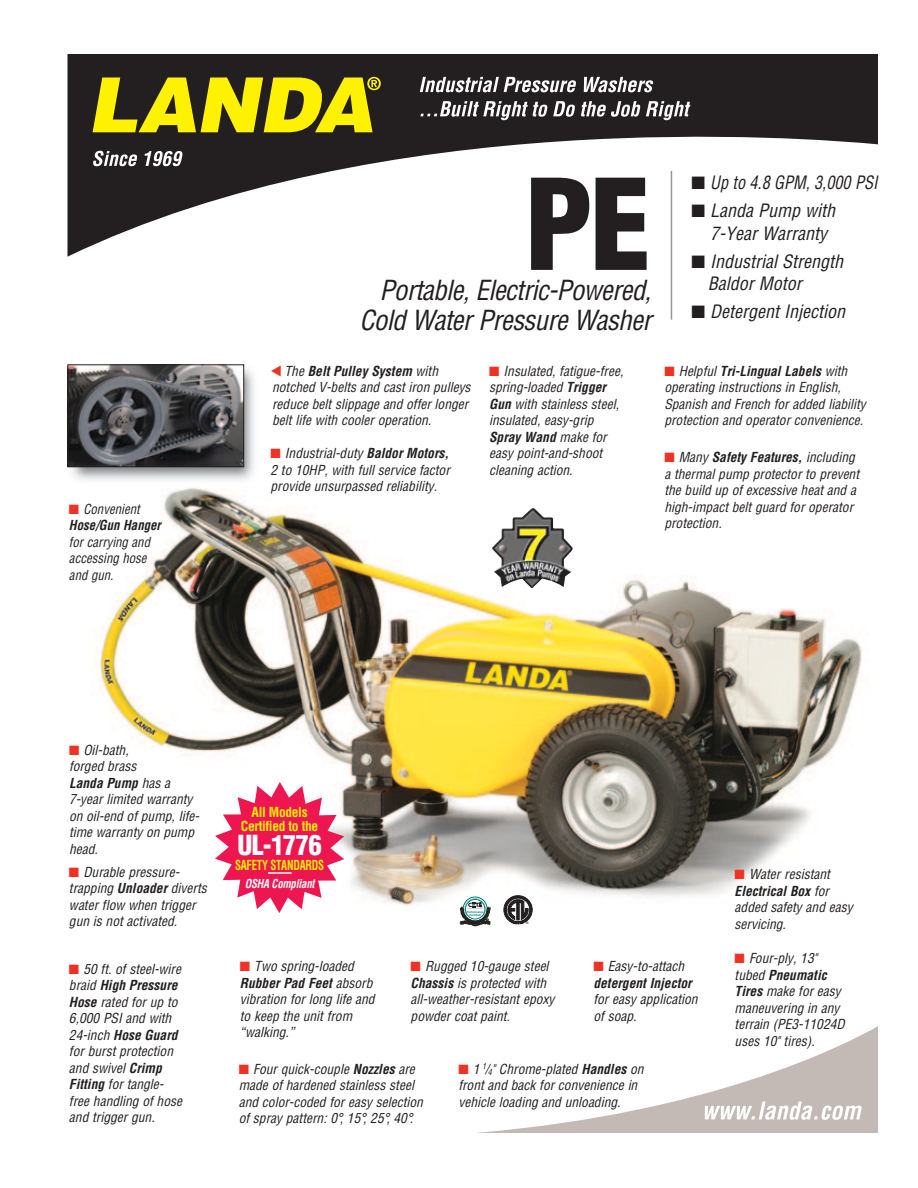
<style>
.page{position:relative;width:918px;height:1188px;background:#fff}
.page>*{position:absolute;margin:0;border:0;box-sizing:border-box;transform-origin:0 0}
.t1{font:900 condensed 123px "Helvetica";color:#231f20}
.t2{font:italic condensed 27px "Helvetica";letter-spacing:-.025em;color:#231f20}
.t3{font:900 condensed 27px "Helvetica";letter-spacing:-.025em;color:#fff}
.t4{font:italic condensed 18px/22.5px "Helvetica";color:#231f20;text-align:center}
.t5{font:italic condensed 18px "Helvetica";color:#231f20;scale:.9 1}
.t6{font:italic condensed 13.5px/16.5px "Helvetica";color:#231f20}
.t7{font:italic condensed 13.5px/16.5px "Helvetica";color:#231f20;scale:.95 1}
.t8{font:italic 700 condensed 13.5px/16.5px "Helvetica";color:#231f20}
.t9{font:italic 700 condensed 13.5px/16.5px "Helvetica";color:#231f20;scale:.95 1}
.t10{font:700 condensed 13.5px/13.5px "Helvetica";letter-spacing:-.025em;color:#fff200;text-align:center}
.t11{font:700 condensed 13.5px "Helvetica";letter-spacing:-.025em;color:#fff200;scale:.8 1}
.t12{font:italic 700 condensed 12px "Helvetica";letter-spacing:-.025em;color:#fff;scale:.9 1}
.t13{font:3.3px "Helvetica";color:#231f20}
.t14{font:700 2.85px/3.3px "Helvetica";color:#00817c;text-align:center}
.s1{color:#ee3224}
.s2{font-weight:400}
.s3{font-weight:700}
</style>
<div class="page">
<svg style="left:68px;top:54px;width:810px;height:203px"></svg>
<svg style="left:420px;top:77px;width:156px;height:15px"></svg>
<svg style="left:584px;top:77px;width:70px;height:15px"></svg>
<svg style="left:420px;top:101px;width:270px;height:19px"></svg>
<svg style="left:93px;top:151px;width:44px;height:15px"></svg>
<svg style="left:144px;top:151px;width:39px;height:15px"></svg>
<svg style="left:477px;top:1026px;width:401px;height:107px"></svg>
<svg style="left:93px;top:77px;width:288px;height:55px;background:#a79d0c"></svg>
<img style="left:98px;top:487px;width:764px;height:440px">
<hr style="left:671px;top:171px;width:1px;height:149px;background:#949698">
<svg style="left:504px;top:895px;width:29px;height:29px"></svg>
<svg style="left:460px;top:893px;width:30px;height:33px"></svg>
<img style="left:492px;top:508px;width:81px;height:81px">
<img style="left:68px;top:364px;width:186px;height:116px">
<img style="left:70px;top:366px;width:172px;height:99px">
<div style="left:68px;top:364px;width:176px;height:103px;border:1px solid #231f20"></div>
<svg style="left:215px;top:782px;width:129px;height:131px"></svg>
<hr style="left:268px;top:872px;width:24px;height:2px;background:#fff">
<p class="t9" style="left:69px;top:500px;width:98px"><span class="s1">■</span> <span class="s2">Convenient<br></span>Hose/Gun Hanger</p>
<p class="t7" style="left:69px;top:533px;width:87px">for carrying and accessing hose and gun.</p>
<h1 class="t1" style="left:525px;top:148px;width:128px">PE</h1>
<h2 class="t2" style="left:360px;top:303px;width:293px">Cold Water Pressure Washer</h2>
<h2 class="t2" style="left:380px;top:273px;width:273px">Portable, Electric-Powered,</h2>
<h3 class="t5" style="left:692px;top:172px;width:208px">■ Up to 4.8 GPM, 3,000 PSI</h3>
<h3 class="t4" style="left:692px;top:199px;width:145px">■ Landa Pump with<br>7-Year Warranty</h3>
<h3 class="t4" style="left:708px;top:250px;width:137px;text-align:left;text-indent:-16px">■ Industrial Strength<br>Baldor Motor</h3>
<h3 class="t4" style="left:692px;top:300px;width:155px">■ Detergent Injection</h3>
<p class="t6" style="left:272px;top:362px;width:200px;text-indent:12px">The <span class="s3">Belt Pulley System</span> with notched V-belts and cast iron pulleys reduce belt slippage and offer longer belt life with cooler operation.</p>
<p class="t6" style="left:270px;top:445px;width:181px;text-align:justify"><span class="s1">■</span> Industrial-duty <span class="s3">Baldor Motors, </span>2 to 10HP, with full service factor provide unsurpassed reliability.</p>
<p class="t6" style="left:489px;top:362px;width:136px"><span class="s1">■</span> Insulated, fatigue-free, spring-loaded <span class="s3">Trigger<br>Gun</span> with stainless steel, insulated, easy-grip<br><span class="s3">Spray Wand</span> make for easy point-and-shoot cleaning action.</p>
<p class="t6" style="left:664px;top:362px;width:203px"><span class="s1">■</span> Helpful <span class="s3">Tri-Lingual Labels</span> with operating instructions in English, Spanish and French for added liability protection and operator convenience.</p>
<p class="t6" style="left:664px;top:449px;width:196px"><span class="s1">■</span> Many <span class="s3">Safety Features,</span> including a thermal pump protector to prevent the build up of excessive heat and a high-impact belt guard for operator protection.</p>
<p class="t6" style="left:69px;top:742px;width:132px"><span class="s1">■</span> Oil-bath,<br>forged brass<br><span class="s3">Landa Pump</span> has a<br>7‑year limited warranty on oil-end of pump, life&shy;time warranty on pump head.</p>
<p class="t6" style="left:69px;top:864px;width:139px"><span class="s1">■</span> Durable pressure&shy;trapping <span class="s3">Unloader</span> diverts water flow when trigger gun is not activated.</p>
<p class="t6" style="left:69px;top:960px;width:115px"><span class="s1">■</span> 50 ft. of steel-wire braid <span class="s3">High Pressure<br>Hose</span> rated for up to<br>6,000 PSI and with<br>24-inch <span class="s3">Hose Guard </span>for burst protection and swivel <span class="s3">Crimp<br>Fitting</span> for tangle&shy;free handling of hose and trigger gun.</p>
<p class="t10" style="left:241px;top:805px;width:79px">All Models<br>Certified to the</p>
<h2 class="t3" style="left:237px;top:828px;width:86px">UL-1776</h2>
<p class="t11" style="left:235px;top:856px;width:113px">SAFETY STANDARDS</p>
<p class="t12" style="left:245px;top:876px;width:79px">OSHA Compliant</p>
<p class="t14" style="left:467px;top:910px;width:18px">Performance<br>Certified</p>
<p class="t13" style="left:526px;top:921px;width:4px">®</p>
<p class="t6" style="left:240px;top:958px;width:136px"><span class="s1">■</span> Two spring-loaded<br><span class="s3">Rubber Pad Feet</span> absorb vibration for long life and to keep the unit from “walking.”</p>
<p class="t6" style="left:411px;top:958px;width:145px"><span class="s1">■</span> Rugged 10-gauge steel<br><span class="s3">Chassis</span> is protected with all-weather-resistant epoxy powder coat paint.</p>
<p class="t6" style="left:458px;top:1061px;width:187px"><span class="s1">■</span> 1 <sup>1</sup>/<sub>4</sub>" Chrome-plated <span class="s3">Handles</span> on front and back for convenience in vehicle loading and unloading.</p>
<p class="t8" style="left:593px;top:958px;width:100px"><span class="s1">■</span> <span class="s2">Easy-to-attach </span>detergent Injector</p>
<p class="t6" style="left:593px;top:991px;width:106px">for easy application of soap.</p>
<p class="t6" style="left:239px;top:1061px;width:186px"><span class="s1">■</span> Four quick-couple <span class="s3">Nozzles</span> are made of hardened stainless steel and color-coded for easy selection of spray pattern: 0°, 15°, 25°, 40°.</p>
<p class="t6" style="left:735px;top:866px;width:120px"><span class="s1">■</span> Water resistant<br><span class="s3">Electrical Box</span> for added safety and easy servicing.</p>
<p class="t6" style="left:735px;top:950px;width:112px"><span class="s1">■</span> Four-ply, 13" tubed <span class="s3">Pneumatic<br>Tires</span> make for easy maneuvering in any terrain (PE3-11024D uses 10" tires).</p>
</div>
